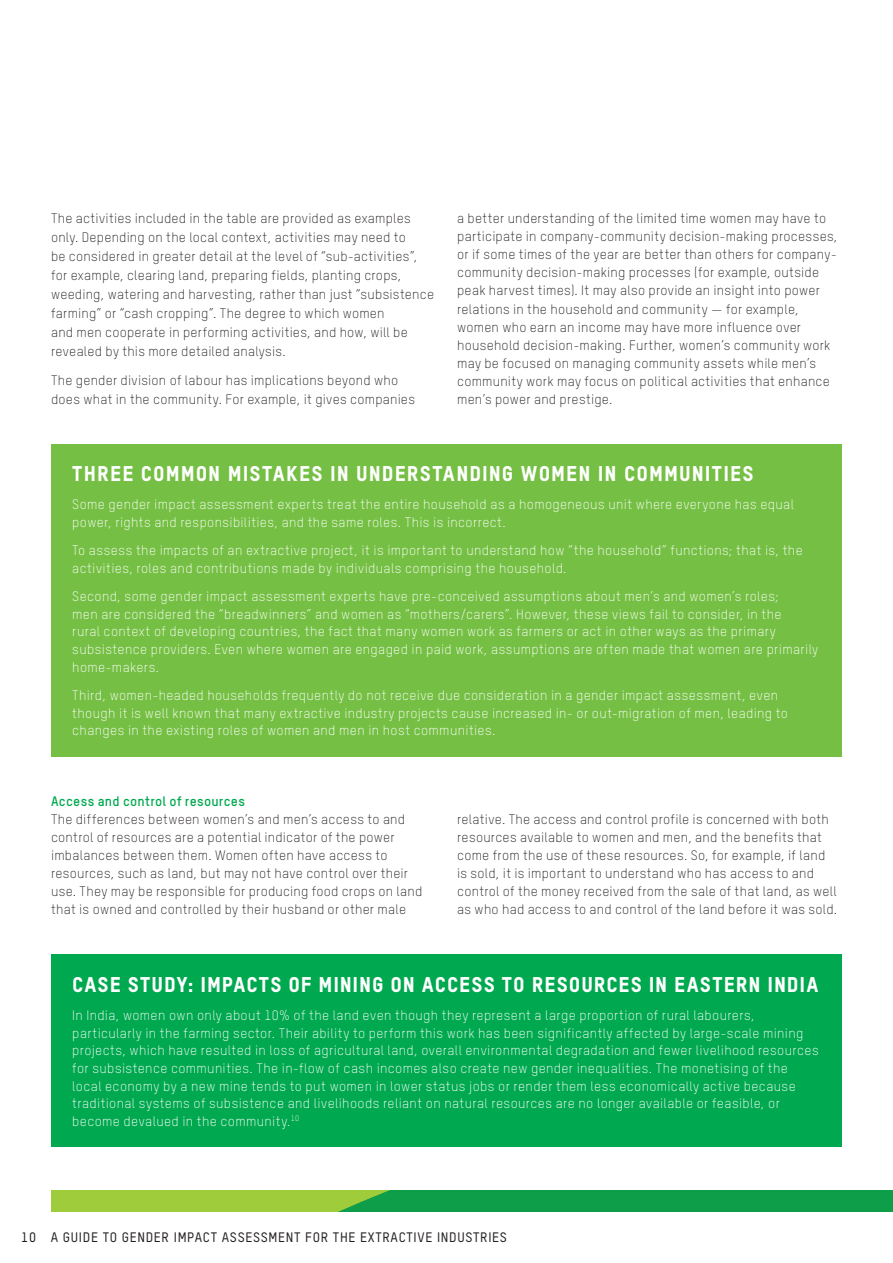
<style>
.page{position:relative;width:893px;height:1263px;background:#fff}
.page>*{position:absolute;margin:0;border:0;box-sizing:border-box;transform-origin:0 0}
.t1{font:21px "Oxfam TSTARPRO Headline";letter-spacing:.045em;color:#fff}
.t2{font:300 13.5px/18.1px "Oxfam TSTARPRO";letter-spacing:.015em;color:#231f20}
.t3{font:300 13.5px/17.7px "Oxfam TSTARPRO";letter-spacing:.025em;color:#fff}
.t4{font:500 13.5px "Oxfam TSTARPRO";letter-spacing:.05em;color:#231f20}
.t5{font:700 13.5px "Oxfam TSTARPRO";letter-spacing:.025em;color:#00a94f}
</style>
<div class="page">
<svg style="left:51px;top:1191px;width:842px;height:21px;background:#43ae43"></svg>
<div style="left:51px;top:444px;width:791px;height:312px;background:#75c044"></div>
<div style="left:51px;top:954px;width:791px;height:193px;background:#00a94f"></div>
<p class="t2" style="left:51px;top:209px;width:385px;line-height:18.9px">The activities included in the table are provided as examples only. Depending on the local context, activities may need to<br>be considered in greater detail at the level of “sub-activities”, for example, clearing land, preparing fields, planting crops, weeding, watering and harvesting, rather than just “subsistence farming” or “cash cropping”. The degree to which women<br>and men cooperate in performing activities, and how, will be revealed by this more detailed analysis.</p>
<p class="t2" style="left:51px;top:371px;width:366px;line-height:18.9px">The gender division of labour has implications beyond who does what in the community. For example, it gives companies</p>
<p class="t2" style="left:457px;top:209px;width:382px">a better understanding of the limited time women may have to participate in company-community decision-making processes, or if some times of the year are better than others for company&shy;community decision-making processes (for example, outside peak harvest times). It may also provide an insight into power relations in the household and community — for example, women who earn an income may have more influence over household decision-making. Further, women’s community work may be focused on managing community assets while men’s community work may focus on political activities that enhance men’s power and prestige.</p>
<h1 class="t1" style="left:72px;top:461px;width:683px">THREE COMMON MISTAKES IN UNDERSTANDING WOMEN IN COMMUNITIES</h1>
<p class="t3" style="left:72px;top:496px;width:723px">Some gender impact assessment experts treat the entire household as a homogeneous unit where everyone has equal power, rights and responsibilities, and the same roles. This is incorrect.</p>
<p class="t3" style="left:72px;top:542px;width:732px">To assess the impacts of an extractive project, it is important to understand how “the household” functions; that is, the activities, roles and contributions made by individuals comprising the household.</p>
<p class="t3" style="left:72px;top:587px;width:747px">Second, some gender impact assessment experts have pre-conceived assumptions about men’s and women’s roles;<br>men are considered the “breadwinners” and women as “mothers/carers”. However, these views fail to consider, in the<br>rural context of developing countries, the fact that many women work as farmers or act in other ways as the primary subsistence providers. Even where women are engaged in paid work, assumptions are often made that women are primarily home-makers.</p>
<p class="t3" style="left:72px;top:686px;width:717px">Third, women-headed households frequently do not receive due consideration in a gender impact assessment, even though it is well known that many extractive industry projects cause increased in- or out-migration of men, leading to changes in the existing roles of women and men in host communities.</p>
<p class="t5" style="left:51px;top:793px;width:195px">Access and control of resources</p>
<p class="t2" style="left:51px;top:811px;width:373px">The differences between women’s and men’s access to and control of resources are a potential indicator of the power imbalances between them. Women often have access to resources, such as land, but may not have control over their use. They may be responsible for producing food crops on land that is owned and controlled by their husband or other male</p>
<p class="t2" style="left:457px;top:811px;width:382px">relative. The access and control profile is concerned with both resources available to women and men, and the benefits that come from the use of these resources. So, for example, if land is sold, it is important to understand who has access to and control of the money received from the sale of that land, as well as who had access to and control of the land before it was sold.</p>
<h1 class="t1" style="left:72px;top:971px;width:748px">CASE STUDY: IMPACTS OF MINING ON ACCESS TO RESOURCES IN EASTERN INDIA</h1>
<p class="t3" style="left:72px;top:1006px;width:748px">In India, women own only about 10% of the land even though they represent a large proportion of rural labourers, particularly in the farming sector. Their ability to perform this work has been significantly affected by large-scale mining projects, which have resulted in loss of agricultural land, overall environmental degradation and fewer livelihood resources for subsistence communities. The in-flow of cash incomes also create new gender inequalities. The monetising of the local economy by a new mine tends to put women in lower status jobs or render them less economically active because traditional systems of subsistence and livelihoods reliant on natural resources are no longer available or feasible, or become devalued in the community.<sup>10</sup></p>
<p class="t4" style="left:21px;top:1229px;width:487px">10 A GUIDE TO GENDER IMPACT ASSESSMENT FOR THE EXTRACTIVE INDUSTRIES</p>
</div>
